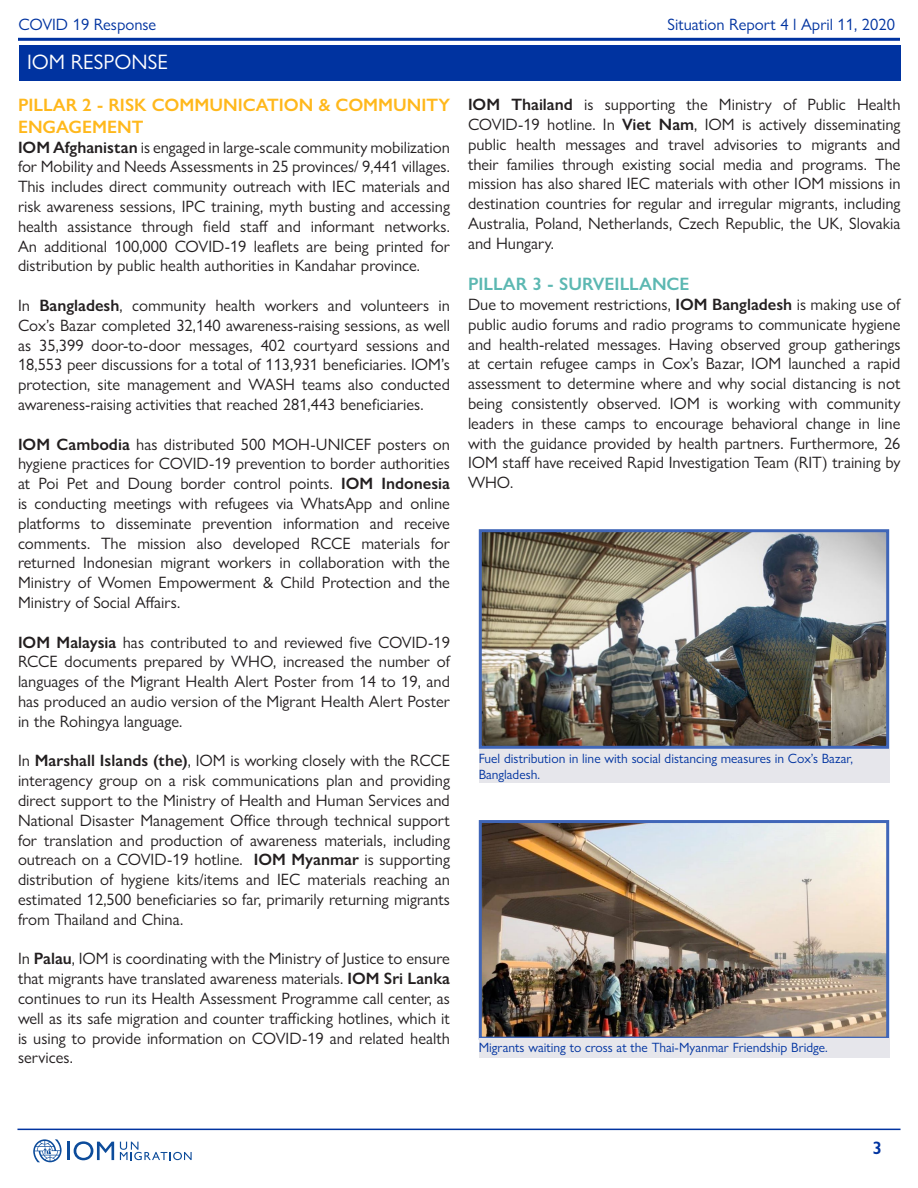
<style>
.page{position:relative;width:918px;height:1188px;background:#fff}
.page>*{position:absolute;margin:0;border:0;box-sizing:border-box;transform-origin:0 0}
.t1{font:21px "Gill Sans Nova";color:#fff}
.Paragraph_Style_no_h{font:600 18px/21.6px "Gill Sans Nova";color:#ffb81c}
.t2{font:600 18px "Gill Sans Nova";color:#5cb8b2}
.t3{font:600 18px "Gill Sans Nova";color:#0033a0}
.Paragraph_Style_no_h-2{font:16.5px/19.8px "Gill Sans Nova";color:#231f20;text-align:justify}
.t4{font:16.5px "Gill Sans Nova";color:#0033a0}
.t5{font:13.5px/16.2px "Gill Sans Nova";color:#0033a0}
.s1{font-weight:600}
</style>
<div class="page">
<hr style="left:18px;top:38px;width:882px;height:3px;background:#0033a0">
<hr style="left:17px;top:1129px;width:884px;height:1px;background:#0033a0">
<hr style="left:67px;top:1142px;width:3px;height:18px;background:#0d4c9b">
<svg style="left:74px;top:1141px;width:40px;height:19px"></svg>
<svg style="left:120px;top:1142px;width:72px;height:18px"></svg>
<svg style="left:33px;top:1139px;width:29px;height:23px"></svg>
<div style="left:19px;top:45px;width:882px;height:36px;background:#0033a0"></div>
<img style="left:483px;top:533px;width:402px;height:212px">
<div style="left:479px;top:529px;width:410px;height:220px;border:3px solid #4066b8"></div>
<img style="left:483px;top:824px;width:402px;height:212px">
<div style="left:479px;top:820px;width:410px;height:220px;border:3px solid #4066b8"></div>
<div style="left:479px;top:1038px;width:410px;height:19px;background:#e6e6eb"></div>
<div style="left:479px;top:749px;width:410px;height:34px;background:#e6e6eb"></div>
<p class="t4" style="left:19px;top:14px;width:139px">COVID 19 Response</p>
<p class="t4" style="left:668px;top:14px;width:229px">Situation Report 4 l April 11, 2020</p>
<p class="t1" style="left:27px;top:49px;width:143px">IOM RESPONSE</p>
<p class="Paragraph_Style_no_h" style="left:18px;top:94px;width:434px">PILLAR 2 - RISK COMMUNICATION &amp; COMMUNITY<br>ENGAGEMENT</p>
<p class="Paragraph_Style_no_h-2" style="left:18px;top:137px;width:434px"><span class="s1">IOM Afghanistan</span> is engaged in large-scale community mobilization for Mobility and Needs Assessments in 25 provinces/ 9,441 villages.<br>This includes direct community outreach with IEC materials and risk awareness sessions, IPC training, myth busting and accessing health assistance through field staff and informant networks.<br>An additional 100,000 COVID-19 leaflets are being printed for distribution by public health authorities in Kandahar province.</p>
<p class="Paragraph_Style_no_h-2" style="left:18px;top:295px;width:434px">In <span class="s1">Bangladesh</span>, community health workers and volunteers in Cox’s Bazar completed 32,140 awareness-raising sessions, as well as 35,399 door-to-door messages, 402 courtyard sessions and 18,553 peer discussions for a total of 113,931 beneficiaries. IOM’s protection, site management and WASH teams also conducted awareness-raising activities that reached 281,443 beneficiaries.</p>
<p class="Paragraph_Style_no_h-2" style="left:18px;top:434px;width:434px"><span class="s1">IOM Cambodia</span> has distributed 500 MOH-UNICEF posters on hygiene practices for COVID-19 prevention to border authorities at Poi Pet and Doung border control points. <span class="s1">IOM Indonesia </span>is conducting meetings with refugees via WhatsApp and online platforms to disseminate prevention information and receive comments. The mission also developed RCCE materials for returned Indonesian migrant workers in collaboration with the Ministry of Women Empowerment &amp; Child Protection and the Ministry of Social Affairs.</p>
<p class="Paragraph_Style_no_h-2" style="left:18px;top:632px;width:433px"><span class="s1">IOM Malaysia</span> has contributed to and reviewed five COVID-19<br>RCCE documents prepared by WHO, increased the number of languages of the Migrant Health Alert Poster from 14 to 19, and has produced an audio version of the Migrant Health Alert Poster in the Rohingya language.</p>
<p class="Paragraph_Style_no_h-2" style="left:18px;top:751px;width:434px">In <span class="s1">Marshall Islands (the)</span>, IOM is working closely with the RCCE interagency group on a risk communications plan and providing direct support to the Ministry of Health and Human Services and National Disaster Management Office through technical support for translation and production of awareness materials, including outreach on a COVID-19 hotline. <span class="s1">IOM Myanmar</span> is supporting distribution of hygiene kits/items and IEC materials reaching an estimated 12,500 beneficiaries so far, primarily returning migrants from Thailand and China.</p>
<p class="Paragraph_Style_no_h-2" style="left:18px;top:949px;width:434px">In <span class="s1">Palau</span>, IOM is coordinating with the Ministry of Justice to ensure that migrants have translated awareness materials. <span class="s1">IOM Sri Lanka </span>continues to run its Health Assessment Programme call center, as well as its safe migration and counter trafficking hotlines, which it is using to provide information on COVID-19 and related health services.</p>
<p class="Paragraph_Style_no_h-2" style="left:468px;top:94px;width:434px"><span class="s1">IOM Thailand</span> is supporting the Ministry of Public Health COVID-19 hotline. In <span class="s1">Viet Nam</span>, IOM is actively disseminating public health messages and travel advisories to migrants and their families through existing social media and programs. The mission has also shared IEC materials with other IOM missions in destination countries for regular and irregular migrants, including Australia, Poland, Netherlands, Czech Republic, the UK, Slovakia and Hungary.</p>
<p class="t2" style="left:468px;top:273px;width:223px">PILLAR 3 - SURVEILLANCE</p>
<p class="Paragraph_Style_no_h-2" style="left:468px;top:294px;width:434px">Due to movement restrictions, <span class="s1">IOM Bangladesh</span> is making use of public audio forums and radio programs to communicate hygiene and health-related messages. Having observed group gatherings at certain refugee camps in Cox’s Bazar, IOM launched a rapid assessment to determine where and why social distancing is not being consistently observed. IOM is working with community leaders in these camps to encourage behavioral change in line with the guidance provided by health partners. Furthermore, 26<br>IOM staff have received Rapid Investigation Team (RIT) training by WHO.</p>
<p class="t5" style="left:479px;top:750px;width:376px">Fuel distribution in line with social distancing measures in Cox’s Bazar,<br>Bangladesh.</p>
<p class="t5" style="left:479px;top:1039px;width:351px">Migrants waiting to cross at the Thai-Myanmar Friendship Bridge.</p>
<p class="t3" style="left:872px;top:1137px;width:11px">3</p>
</div>
